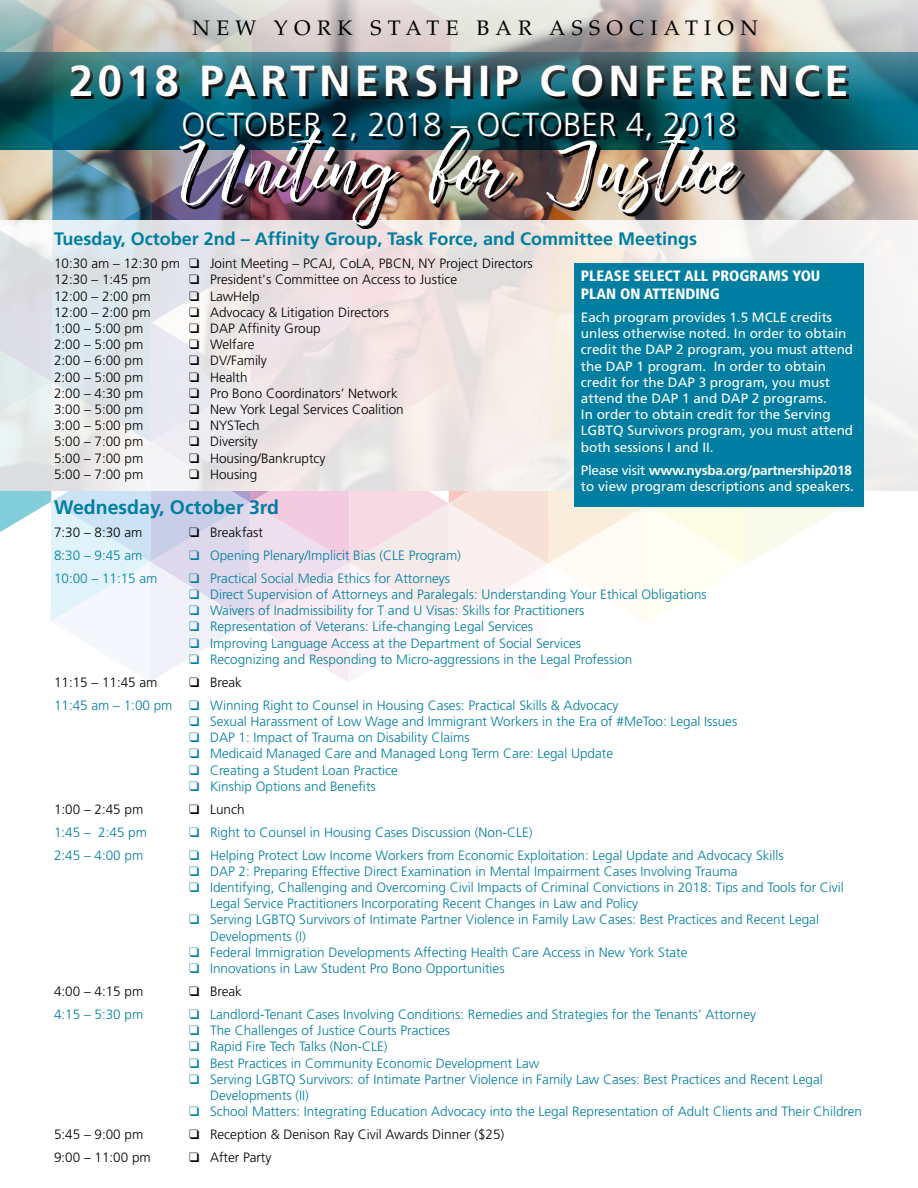
<style>
.page{position:relative;width:918px;height:1188px;background:#fff}
.page>*{position:absolute;margin:0;border:0;box-sizing:border-box;transform-origin:0 0}
.t1{font:87px "Vincentia";color:#fff}
.t2{font:700 43.35px "Frutiger";letter-spacing:.1em;color:#fff}
.t3{font:300 33.15px "Frutiger";color:#fff}
.t4{font:21px "Palatino";letter-spacing:.3em;color:#000}
.t5{font:700 19.5px "Frutiger";color:#007ea2}
.t6{font:700 18px "Frutiger";color:#007ea2}
.t7{font:900 condensed 15px/18px "Frutiger";color:#fff}
.t8{font:300 13.5px/16.2px "Frutiger";color:#007ea2}
.t9{font:300 13.5px/16.2px "Frutiger";color:#000}
.t10{font:13.5px/16.2px "Frutiger";color:#fff}
.s1{font-weight:700}
.s2{color:#000}
</style>
<div class="page">
<svg style="left:849px;top:102px;width:69px;height:48px"></svg>
<svg style="left:849px;top:0;width:69px;height:102px"></svg>
<div style="left:0;top:220px;width:918px;height:270px;background:#f3f2f3"></div>
<div style="left:574px;top:263px;width:290px;height:244px;background:#007ea2"></div>
<img style="left:0;top:0;width:849px;height:682px">
<h3 class="t4" style="left:193px;top:15px;width:567px">NEW YORK STATE BAR ASSOCIATION</h3>
<h2 class="t2" style="left:69px;top:56px;width:781px">2018 PARTNERSHIP CONFERENCE</h2>
<h3 class="t3" style="left:181px;top:106px;width:557px">OCTOBER 2, 2018 – OCTOBER 4, 2018</h3>
<h1 class="t1" style="left:179px;top:124px;width:561px">Uniting for Justice</h1>
<p class="t9" style="left:54px;top:256px;width:480px">10:30 am – 12:30 pm ❑ Joint Meeting – PCAJ, CoLA, PBCN, NY Project Directors<br>12:30 – 1:45 pm</p>
<h3 class="t6" style="left:54px;top:228px;width:645px">Tuesday, October 2nd – Affinity Group, Task Force, and Committee Meetings</h3>
<p class="t7" style="left:581px;top:267px;width:241px">PLEASE SELECT ALL PROGRAMS YOU<br>PLAN ON ATTENDING</p>
<p class="t10" style="left:581px;top:309px;width:274px">Each program provides 1.5 MCLE credits unless otherwise noted. In order to obtain credit the DAP 2 program, you must attend the DAP 1 program. In order to obtain credit for the DAP 3 program, you must attend the DAP 1 and DAP 2 programs.<br>In order to obtain credit for the Serving LGBTQ Survivors program, you must attend both sessions I and II.</p>
<p class="t10" style="left:581px;top:462px;width:275px">Please visit <span class="s1">www.nysba.org/partnership2018 </span>to view program descriptions and speakers.</p>
<p class="t9" style="left:189px;top:272px;width:270px">❑ President's Committee on Access to Justice</p>
<p class="t9" style="left:54px;top:288px;width:98px">12:00 – 2:00 pm</p>
<p class="t9" style="left:189px;top:288px;width:72px">❑ LawHelp</p>
<p class="t9" style="left:54px;top:304px;width:98px">12:00 – 2:00 pm</p>
<p class="t9" style="left:189px;top:304px;width:201px">❑ Advocacy &amp; Litigation Directors</p>
<p class="t9" style="left:54px;top:320px;width:91px">1:00 – 5:00 pm</p>
<p class="t9" style="left:189px;top:320px;width:133px">❑ DAP Affinity Group</p>
<p class="t9" style="left:54px;top:337px;width:91px">2:00 – 5:00 pm</p>
<p class="t9" style="left:189px;top:337px;width:67px">❑ Welfare</p>
<p class="t9" style="left:54px;top:353px;width:91px">2:00 – 6:00 pm</p>
<p class="t9" style="left:189px;top:353px;width:79px">❑ DV/Family</p>
<p class="t9" style="left:54px;top:369px;width:91px">2:00 – 5:00 pm</p>
<p class="t9" style="left:189px;top:369px;width:60px">❑ Health</p>
<p class="t9" style="left:54px;top:385px;width:91px">2:00 – 4:30 pm</p>
<p class="t9" style="left:189px;top:385px;width:210px">❑ Pro Bono Coordinators’ Network</p>
<p class="t9" style="left:54px;top:401px;width:91px">3:00 – 5:00 pm</p>
<p class="t9" style="left:189px;top:401px;width:216px">❑ New York Legal Services Coalition</p>
<p class="t9" style="left:54px;top:418px;width:91px">3:00 – 5:00 pm</p>
<p class="t9" style="left:189px;top:418px;width:72px">❑ NYSTech</p>
<p class="t9" style="left:54px;top:434px;width:91px">5:00 – 7:00 pm</p>
<p class="t9" style="left:189px;top:434px;width:70px">❑ Diversity</p>
<p class="t9" style="left:54px;top:450px;width:91px">5:00 – 7:00 pm</p>
<p class="t9" style="left:189px;top:450px;width:138px">❑ Housing/Bankruptcy</p>
<p class="t9" style="left:54px;top:466px;width:91px">5:00 – 7:00 pm</p>
<p class="t9" style="left:189px;top:466px;width:70px">❑ Housing</p>
<h3 class="t5" style="left:54px;top:496px;width:227px">Wednesday, October 3rd</h3>
<p class="t9" style="left:54px;top:524px;width:90px">7:30 – 8:30 am</p>
<p class="t9" style="left:189px;top:524px;width:76px">❑ Breakfast</p>
<p class="t8" style="left:54px;top:547px;width:90px">8:30 – 9:45 am</p>
<p class="t8" style="left:189px;top:547px;width:274px">❑ Opening Plenary/Implicit Bias (CLE Program)</p>
<p class="t8" style="left:54px;top:570px;width:105px">10:00 – 11:15 am</p>
<p class="t8" style="left:189px;top:570px;width:263px">❑ Practical Social Media Ethics for Attorneys</p>
<p class="t8" style="left:189px;top:586px;width:519px">❑ Direct Supervision of Attorneys and Paralegals: Understanding Your Ethical Obligations</p>
<p class="t8" style="left:189px;top:603px;width:397px">❑ Waivers of Inadmissibility for T and U Visas: Skills for Practitioners</p>
<p class="t8" style="left:189px;top:619px;width:346px">❑ Representation of Veterans: Life-changing Legal Services</p>
<p class="t8" style="left:189px;top:635px;width:394px">❑ Improving Language Access at the Department of Social Services</p>
<p class="t8" style="left:189px;top:651px;width:445px">❑ Recognizing and Responding to Micro-aggressions in the Legal Profession</p>
<p class="t9" style="left:54px;top:674px;width:105px">11:15 – 11:45 am</p>
<p class="t8" style="left:54px;top:671px;width:566px;line-height:23px;text-indent:135px"><span class="s2">❑ Break<br></span>11:45 am – 1:00 pm ❑ Winning Right to Counsel in Housing Cases: Practical Skills &amp; Advocacy</p>
<p class="t8" style="left:189px;top:713px;width:550px">❑ Sexual Harassment of Low Wage and Immigrant Workers in the Era of #MeToo: Legal Issues</p>
<p class="t8" style="left:189px;top:730px;width:282px">❑ DAP 1: Impact of Trauma on Disability Claims</p>
<p class="t8" style="left:189px;top:746px;width:426px">❑ Medicaid Managed Care and Managed Long Term Care: Legal Update</p>
<p class="t8" style="left:189px;top:762px;width:211px">❑ Creating a Student Loan Practice</p>
<p class="t8" style="left:189px;top:778px;width:188px">❑ Kinship Options and Benefits</p>
<p class="t9" style="left:54px;top:801px;width:91px">1:00 – 2:45 pm</p>
<p class="t9" style="left:189px;top:801px;width:57px">❑ Lunch</p>
<p class="t8" style="left:54px;top:824px;width:95px">1:45 – 2:45 pm</p>
<p class="t8" style="left:189px;top:824px;width:345px">❑ Right to Counsel in Housing Cases Discussion (Non-CLE)</p>
<p class="t8" style="left:54px;top:847px;width:91px">2:45 – 4:00 pm</p>
<p class="t8" style="left:189px;top:847px;width:596px">❑ Helping Protect Low Income Workers from Economic Exploitation: Legal Update and Advocacy Skills</p>
<p class="t8" style="left:189px;top:863px;width:550px">❑ DAP 2: Preparing Effective Direct Examination in Mental Impairment Cases Involving Trauma</p>
<p class="t8" style="left:210px;top:879px;width:635px;text-indent:-21px">❑ Identifying, Challenging and Overcoming Civil Impacts of Criminal Convictions in 2018: Tips and Tools for Civil<br>Legal Service Practitioners Incorporating Recent Changes in Law and Policy</p>
<p class="t8" style="left:210px;top:912px;width:611px;text-indent:-21px">❑ Serving LGBTQ Survivors of Intimate Partner Violence in Family Law Cases: Best Practices and Recent Legal<br>Developments (I)</p>
<p class="t8" style="left:189px;top:944px;width:500px">❑ Federal Immigration Developments Affecting Health Care Access in New York State</p>
<p class="t8" style="left:189px;top:960px;width:317px">❑ Innovations in Law Student Pro Bono Opportunities</p>
<p class="t9" style="left:54px;top:983px;width:91px">4:00 – 4:15 pm</p>
<p class="t9" style="left:189px;top:983px;width:55px">❑ Break</p>
<p class="t8" style="left:54px;top:1006px;width:91px">4:15 – 5:30 pm</p>
<p class="t8" style="left:189px;top:1006px;width:569px">❑ Landlord-Tenant Cases Involving Conditions: Remedies and Strategies for the Tenants’ Attorney</p>
<p class="t8" style="left:189px;top:1023px;width:263px">❑ The Challenges of Justice Courts Practices</p>
<p class="t8" style="left:189px;top:1039px;width:200px">❑ Rapid Fire Tech Talks (Non-CLE)</p>
<p class="t8" style="left:189px;top:1055px;width:352px">❑ Best Practices in Community Economic Development Law</p>
<p class="t8" style="left:210px;top:1071px;width:614px;text-indent:-21px">❑ Serving LGBTQ Survivors: of Intimate Partner Violence in Family Law Cases: Best Practices and Recent Legal<br>Developments (II)</p>
<p class="t8" style="left:189px;top:1104px;width:675px">❑ School Matters: Integrating Education Advocacy into the Legal Representation of Adult Clients and Their Children</p>
<p class="t9" style="left:54px;top:1126px;width:91px">5:45 – 9:00 pm</p>
<p class="t9" style="left:189px;top:1126px;width:317px">❑ Reception &amp; Denison Ray Civil Awards Dinner ($25)</p>
<p class="t9" style="left:54px;top:1149px;width:98px">9:00 – 11:00 pm</p>
<p class="t9" style="left:189px;top:1149px;width:84px">❑ After Party</p>
</div>
